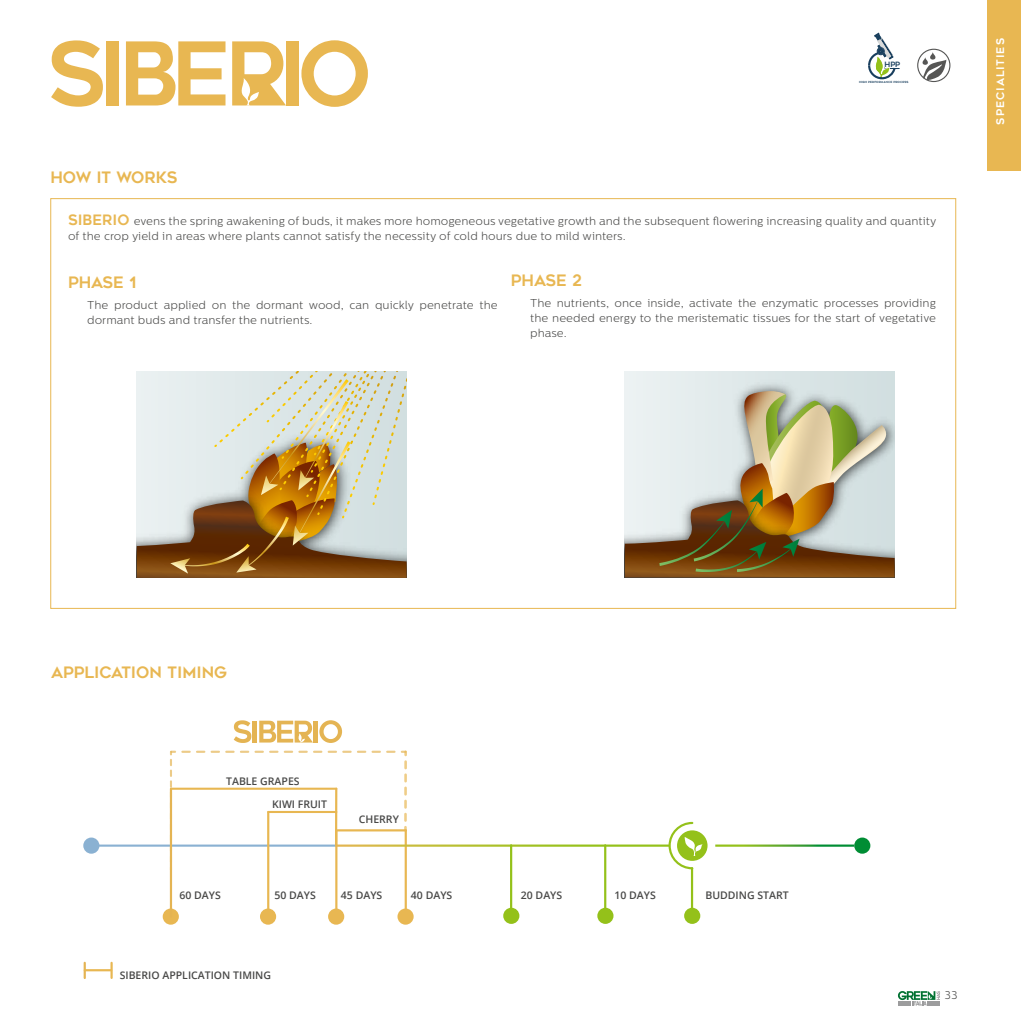
<style>
.page{position:relative;width:1021px;height:1021px;background:#fff}
.page>*{position:absolute;margin:0;border:0;box-sizing:border-box;transform-origin:0 0}
.t1{font:15.6px "Geometos";color:#e8b752}
.t2{font:15.6px "Geometos";letter-spacing:-.03em;color:#e8b752}
.t3{font:300 11.4px/15px "Centrale Sans Rounded";color:#484847}
.t4{font:300 11.25px "Centrale Sans Rounded";color:#484847}
.t5{font:600 10.5px "Open Sans";color:#484847}
.t6{font:10.5px "Geometos";letter-spacing:.1em;color:#fff}
.t7{font:7.2px "Geometos";color:#193f5e}
.t8{font:2.85px "Geometos";letter-spacing:.03em;color:#193f5e}
.s1{font-family:"Geometos";font-weight:400;font-size:14.25px;color:#e8b752}
</style>
<div class="page">
<svg style="left:898px;top:991px;width:42px;height:14px"></svg>
<div style="left:986px;top:0;width:34px;height:171px;background:#e8b752"></div>
<svg style="left:137px;top:372px;width:269px;height:206px;background:#c2b59b"></svg>
<div style="left:625px;top:372px;width:269px;height:205px;background:linear-gradient(to right,#ecf2f2,#d0dedf)"></div>
<img style="left:725px;top:376px;width:169px;height:15px">
<svg style="left:625px;top:391px;width:269px;height:186px;background:#b9ae91"></svg>
<div style="left:854px;top:837px;width:16px;height:16px;background:#008d34;border-radius:50%"></div>
<div style="left:83px;top:837px;width:16px;height:16px;background:#8ab1d2;border-radius:50%"></div>
<hr style="left:96px;top:844px;width:240px;height:2px;background:#8ab1d2">
<div style="left:163px;top:908px;width:16px;height:16px;background:#e8b752;border-radius:50%"></div>
<div style="left:260px;top:908px;width:16px;height:16px;background:#e8b752;border-radius:50%"></div>
<hr style="left:170px;top:788px;width:2px;height:128px;background:#e4b453">
<hr style="left:337px;top:829px;width:69px;height:2px;background:#e8b752">
<svg style="left:170px;top:750px;width:224px;height:120px"></svg>
<svg style="left:402px;top:750px;width:5px;height:70px"></svg>
<hr style="left:404px;top:830px;width:3px;height:85px;background:#e8b752">
<div style="left:397px;top:908px;width:16px;height:16px;background:#e8b752;border-radius:50%"></div>
<hr style="left:335px;top:830px;width:2px;height:85px;background:#e8b752">
<div style="left:328px;top:908px;width:16px;height:16px;background:#e8b752;border-radius:50%"></div>
<hr style="left:336px;top:844px;width:333px;height:2px;background:#fff">
<div style="left:503px;top:907px;width:16px;height:16px;background:#94c11a;border-radius:50%"></div>
<hr style="left:510px;top:845px;width:2px;height:64px;background:#94c11a">
<div style="left:597px;top:907px;width:16px;height:16px;background:#94c11a;border-radius:50%"></div>
<hr style="left:604px;top:845px;width:2px;height:64px;background:#94c11a">
<div style="left:684px;top:907px;width:16px;height:16px;background:#94c11a;border-radius:50%"></div>
<hr style="left:691px;top:868px;width:2px;height:41px;background:#94c11a">
<div style="left:677px;top:830px;width:30px;height:30px;background:#94c11a;border-radius:50%"></div>
<svg style="left:234px;top:720px;width:17px;height:23px"></svg>
<div style="left:252px;top:720px;width:5px;height:22px;background:#e4b453"></div>
<hr style="left:314px;top:720px;width:4px;height:22px;background:#e4b453">
<svg style="left:319px;top:720px;width:23px;height:23px"></svg>
<svg style="left:259px;top:720px;width:54px;height:22px"></svg>
<svg style="left:667px;top:821px;width:35px;height:49px"></svg>
<hr style="left:267px;top:812px;width:2px;height:102px;background:#e8b752">
<svg style="left:84px;top:962px;width:2px;height:15px"></svg>
<hr style="left:85px;top:969px;width:26px;height:2px;background:#e8b752">
<hr style="left:110px;top:962px;width:3px;height:15px;background:#e8b752">
<svg style="left:51px;top:40px;width:52px;height:67px"></svg>
<div style="left:106px;top:41px;width:13px;height:64px;background:#e8b752"></div>
<svg style="left:126px;top:41px;width:99px;height:64px"></svg>
<div style="left:286px;top:41px;width:12px;height:64px;background:#e8b752"></div>
<svg style="left:301px;top:40px;width:67px;height:67px"></svg>
<svg style="left:232px;top:41px;width:54px;height:64px"></svg>
<svg style="left:930px;top:52px;width:5px;height:8px"></svg>
<svg style="left:923px;top:60px;width:23px;height:21px"></svg>
<div style="left:917px;top:49px;width:33px;height:33px;border:1px solid #565655;border-radius:50%"></div>
<svg style="left:868px;top:33px;width:32px;height:47px"></svg>
<p class="t7" style="left:884px;top:61px;width:17px">HPP</p>
<h1 class="t2" style="left:50px;top:171px;width:128px">HOW IT WORKS</h1>
<p class="t8" style="left:859px;top:81px;width:51px">HIGH PERFORMANCE PROCESS</p>
<p class="t3" style="left:68px;top:213px;width:869px"><span class="s1">SIBERIO</span> evens the spring awakening of buds, it makes more homogeneous vegetative growth and the subsequent flowering increasing quality and quantity of the crop yield in areas where plants cannot satisfy the necessity of cold hours due to mild winters.</p>
<h1 class="t1" style="left:68px;top:276px;width:70px">PHASE 1</h1>
<p class="t3" style="left:87px;top:298px;width:412px">The product applied on the dormant wood, can quickly penetrate the dormant buds and transfer the nutrients.</p>
<h1 class="t1" style="left:511px;top:274px;width:73px">PHASE 2</h1>
<p class="t3" style="left:530px;top:295px;width:407px;text-align:justify">The nutrients, once inside, activate the enzymatic processes providing the needed energy to the meristematic tissues for the start of vegetative phase.</p>
<p class="t6" style="left:996px;top:125px;width:88px;rotate:-90deg">SPECIALITIES</p>
<h1 class="t1" style="left:51px;top:666px;width:178px">APPLICATION TIMING</h1>
<p class="t5" style="left:226px;top:774px;width:75px">TABLE GRAPES</p>
<p class="t5" style="left:272px;top:796px;width:57px">KIWI FRUIT</p>
<p class="t5" style="left:359px;top:812px;width:42px">CHERRY</p>
<p class="t5" style="left:179px;top:887px;width:43px">60 DAYS</p>
<p class="t5" style="left:274px;top:887px;width:43px">50 DAYS</p>
<p class="t5" style="left:341px;top:887px;width:43px">45 DAYS</p>
<p class="t5" style="left:411px;top:887px;width:43px">40 DAYS</p>
<p class="t5" style="left:521px;top:887px;width:43px">20 DAYS</p>
<p class="t5" style="left:614px;top:887px;width:43px">10 DAYS</p>
<p class="t5" style="left:705px;top:887px;width:85px">BUDDING START</p>
<p class="t5" style="left:120px;top:968px;width:153px">SIBERIO APPLICATION TIMING</p>
<p class="t4" style="left:944px;top:988px;width:15px">33</p>
</div>
